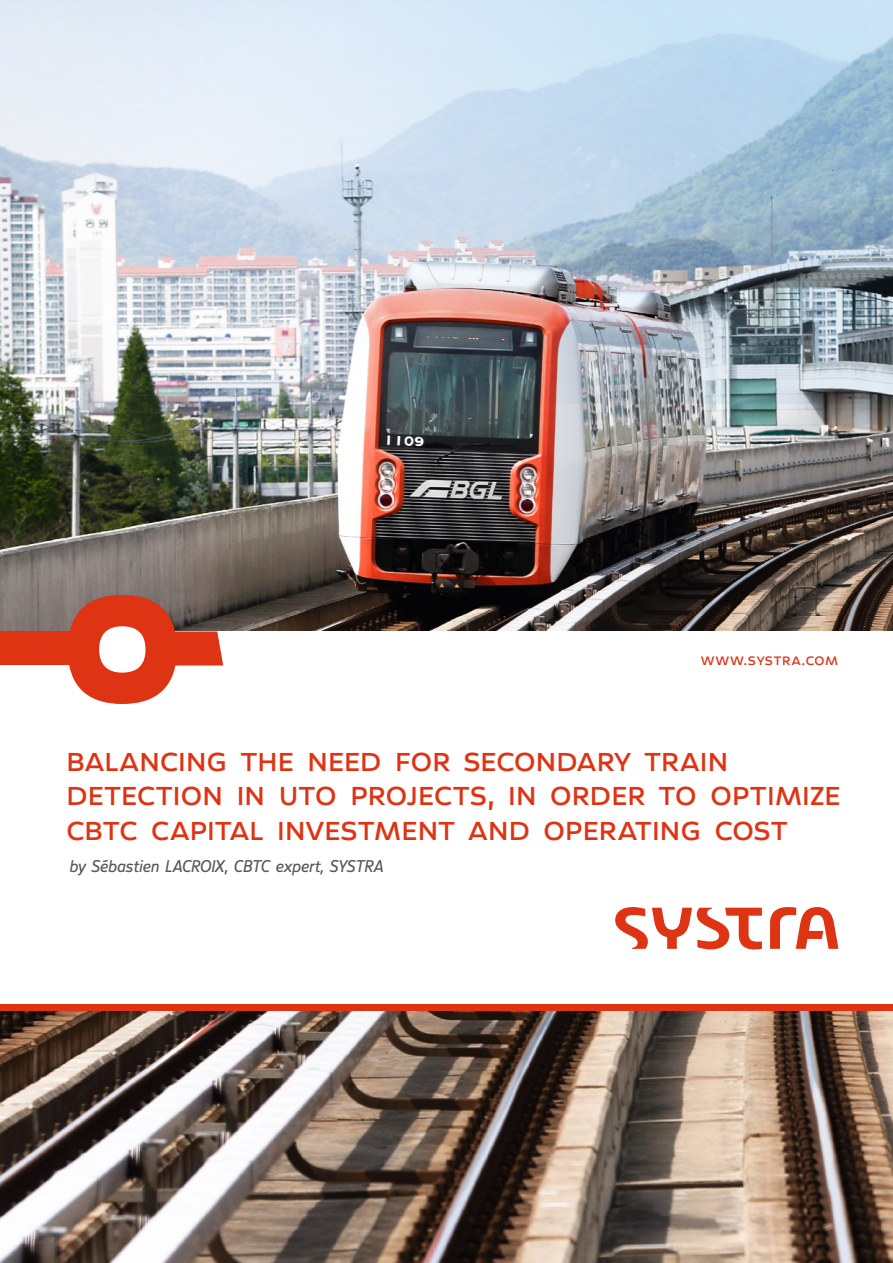
<style>
.page{position:relative;width:893px;height:1263px;background:#fff}
.page>*{position:absolute;margin:0;border:0;box-sizing:border-box;transform-origin:0 0}
.t1{font:33.45px/34.5px "Speech Book Caps Tf";letter-spacing:-.03em;color:#de3414}
.t2{font:16.5px "Speech Book Italic Tf";letter-spacing:-.025em;color:#575756}
.t3{font:15.75px "Speech Book Caps Tf";letter-spacing:.015em;color:#de3414}
</style>
<div class="page">
<img style="left:0;top:404px;width:893px;height:227px">
<img style="left:0;top:1010px;width:893px;height:253px">
<svg style="left:770px;top:907px;width:68px;height:42px"></svg>
<svg style="left:615px;top:907px;width:147px;height:42px"></svg>
<div style="left:0;top:1004px;width:893px;height:6px;background:#de3414"></div>
<img style="left:0;top:0;width:893px;height:404px">
<svg style="left:0;top:595px;width:223px;height:109px"></svg>
<p class="t3" style="left:701px;top:650px;width:139px">www.systra.com</p>
<p class="t1" style="left:66px;top:741px;width:777px">balancing the need for secondary train detection in uto projects, in order to optimize cbtc capital investment and operating cost</p>
<p class="t2" style="left:69px;top:856px;width:316px">by Sébastien LACROIX, CBTC expert, SYSTRA</p>
</div>
